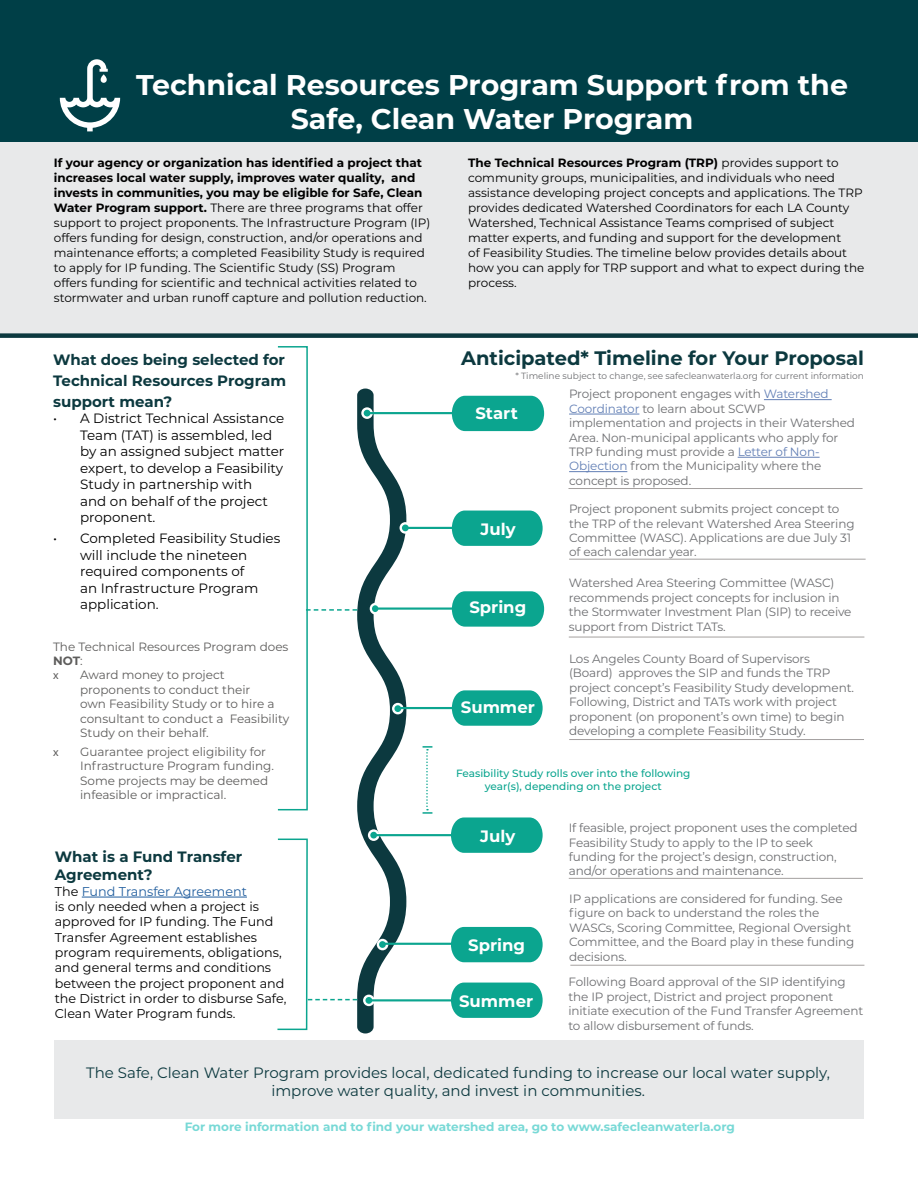
<style>
.page{position:relative;width:918px;height:1188px;background:#fff}
.page>*{position:absolute;margin:0;border:0;box-sizing:border-box;transform-origin:0 0}
.t1{font:700 28.5px/34.2px "Montserrat";color:#fff;text-align:center}
.t2{font:700 19.5px "Montserrat";color:#0c393f}
.t3{font:700 16.5px "Montserrat";color:#fff}
.t4{font:15px/18px "Montserrat";color:#0c393f;text-align:center}
.t5{font:700 15px/21px "Montserrat";color:#0c393f;text-align:justify}
.t6{font:13.5px/16.5px "Montserrat";color:#000}
.t7{font:12.75px/15.3px "Montserrat";color:#000}
.t8{font:12px/14.4px "Montserrat";letter-spacing:-.01em;color:#6d6e71}
.t9{font:12px/15px "Montserrat";color:#000}
.t10{font:12px/14.4px "Montserrat";color:#5e5d5c}
.t11{font:700 12px "Montserrat";color:#78d9d6}
.t12{font:12px "Myriad Pro";color:#5e5d5c}
.t13{font:500 10.5px/12.6px "Montserrat";color:#0ba58f;text-align:center}
.t14{font:9px "Montserrat";color:#6d6e71}
.s1{font-weight:700}
.s2{color:#215e9e}
.s3{color:#627fb5}
</style>
<div class="page">
<div style="left:54px;top:1041px;width:810px;height:78px;background:#e8e9ea"></div>
<div style="left:0;top:142px;width:918px;height:191px;background:#e8e9ea"></div>
<div style="left:0;top:0;width:918px;height:142px;background:#003f47"></div>
<hr style="left:764px;top:399px;width:68px;height:1px;background:#627fb5">
<hr style="left:569px;top:414px;width:70px;height:1px;background:#627fb5">
<hr style="left:738px;top:457px;width:82px;height:1px;background:#627fb5">
<hr style="left:569px;top:471px;width:58px;height:1px;background:#627fb5">
<hr style="left:366px;top:412px;width:88px;height:2px;background:#0ba58f">
<svg style="left:452px;top:396px;width:92px;height:35px;background:#18aa95"></svg>
<div style="left:402px;top:525px;width:7px;height:6px;background:#0ba58f;border-radius:50%"></div>
<hr style="left:404px;top:527px;width:88px;height:2px;background:#0ba58f">
<svg style="left:452px;top:511px;width:91px;height:35px;background:#1aaa96"></svg>
<svg style="left:451px;top:817px;width:92px;height:36px;background:#1fac98"></svg>
<hr style="left:376px;top:834px;width:87px;height:2px;background:#0ba58f">
<hr style="left:400px;top:707px;width:87px;height:2px;background:#0ba58f">
<svg style="left:452px;top:690px;width:91px;height:36px;background:#1eac98"></svg>
<hr style="left:368px;top:999px;width:88px;height:2px;background:#0ba58f">
<svg style="left:451px;top:983px;width:92px;height:35px;background:#1aaa96"></svg>
<hr style="left:568px;top:488px;width:295px;height:1px;background:#a4a09f">
<hr style="left:569px;top:559px;width:297px;height:1px;background:#a4a09f">
<hr style="left:569px;top:637px;width:295px;height:1px;background:#a4a09f">
<hr style="left:569px;top:739px;width:295px;height:1px;background:#a4a09f">
<hr style="left:569px;top:878px;width:294px;height:1px;background:#a4a09f">
<hr style="left:570px;top:965px;width:294px;height:1px;background:#a4a09f">
<svg style="left:60px;top:59px;width:60px;height:72px"></svg>
<hr style="left:82px;top:897px;width:165px;height:1px;background:#215e9e">
<svg style="left:306px;top:389px;width:100px;height:645px"></svg>
<div style="left:0;top:333px;width:918px;height:5px;background:#0c393f"></div>
<svg style="left:451px;top:927px;width:92px;height:35px;background:#1aaa96"></svg>
<svg style="left:377px;top:939px;width:11px;height:11px"></svg>
<div style="left:379px;top:941px;width:7px;height:7px;background:#0ba58f;border-radius:50%"></div>
<hr style="left:383px;top:943px;width:72px;height:2px;background:#0ba58f">
<svg style="left:370px;top:603px;width:11px;height:11px"></svg>
<hr style="left:375px;top:608px;width:82px;height:2px;background:#0ba58f">
<svg style="left:452px;top:591px;width:92px;height:36px;background:#1dab97"></svg>
<div style="left:372px;top:605px;width:6px;height:7px;background:#0ba58f;border-radius:50%"></div>
<svg style="left:423px;top:746px;width:9px;height:68px"></svg>
<h1 class="t1" style="left:136px;top:66px;width:713px">Technical Resources Program Support from the<br>Safe, Clean Water Program</h1>
<p class="t9" style="left:54px;top:154px;width:378px"><span class="s1">If your agency or organization has identified a project that increases local water supply, improves water quality, and invests in communities, you may be eligible for Safe, Clean Water Program support.</span> There are three programs that offer support to project proponents. The Infrastructure Program (IP) offers funding for design, construction, and/or operations and maintenance efforts; a completed Feasibility Study is required to apply for IP funding. The Scientific Study (SS) Program offers funding for scientific and technical activities related to stormwater and urban runoff capture and pollution reduction.</p>
<p class="t9" style="left:468px;top:154px;width:398px"><span class="s1">The Technical Resources Program (TRP)</span> provides support to community groups, municipalities, and individuals who need assistance developing project concepts and applications. The TRP provides dedicated Watershed Coordinators for each LA County Watershed, Technical Assistance Teams comprised of subject matter experts, and funding and support for the development<br>of Feasibility Studies. The timeline below provides details about how you can apply for TRP support and what to expect during the process.</p>
<p class="t5" style="left:53px;top:348px;width:235px">What does being selected for Technical Resources Program support mean?</p>
<p class="t6" style="left:80px;top:410px;width:206px;text-indent:-27px">• A District Technical Assistance<br>Team (TAT) is assembled, led by an assigned subject matter expert, to develop a Feasibility<br>Study in partnership with<br>and on behalf of the project proponent.</p>
<p class="t6" style="left:80px;top:530px;width:202px;text-indent:-27px">• Completed Feasibility Studies will include the nineteen required components of<br>an Infrastructure Program application.</p>
<p class="t10" style="left:53px;top:639px;width:237px">The Technical Resources Program does<br><span class="s1">NOT</span>:</p>
<p class="t12" style="left:53px;top:668px;width:7px">x</p>
<p class="t10" style="left:80px;top:667px;width:211px">Award money to project proponents to conduct their<br>own Feasibility Study or to hire a consultant to conduct a Feasibility<br>Study on their behalf.</p>
<p class="t12" style="left:53px;top:744px;width:7px">x</p>
<p class="t10" style="left:80px;top:744px;width:196px">Guarantee project eligibility for<br>Infrastructure Program funding.<br>Some projects may be deemed infeasible or impractical.</p>
<p class="t5" style="left:55px;top:847px;width:189px;line-height:18px">What is a Fund Transfer<br>Agreement?</p>
<p class="t7" style="left:55px;top:883px;width:233px">The <span class="s2">Fund Transfer Agreement<br></span>is only needed when a project is approved for IP funding. The Fund<br>Transfer Agreement establishes program requirements, obligations, and general terms and conditions between the project proponent and the District in order to disburse Safe,<br>Clean Water Program funds.</p>
<h2 class="t2" style="left:461px;top:344px;width:404px">Anticipated* Timeline for Your Proposal</h2>
<p class="t8" style="left:569px;top:387px;width:287px">Project proponent engages with <span class="s3">Watershed Coordinator</span> to learn about SCWP implementation and projects in their Watershed Area. Non-municipal applicants who apply for TRP funding must provide a <span class="s3">Letter of Non-Objection</span> from the Municipality where the concept is proposed.</p>
<p class="t14" style="left:515px;top:369px;width:350px">* Timeline subject to change, see safecleanwaterla.org for current information</p>
<h3 class="t3" style="left:475px;top:401px;width:44px">Start</h3>
<h3 class="t3" style="left:480px;top:517px;width:37px">July</h3>
<h3 class="t3" style="left:469px;top:596px;width:58px">Spring</h3>
<h3 class="t3" style="left:461px;top:695px;width:76px">Summer</h3>
<p class="t8" style="left:569px;top:501px;width:287px">Project proponent submits project concept to the TRP of the relevant Watershed Area Steering Committee (WASC). Applications are due July 31 of each calendar year.</p>
<p class="t8" style="left:569px;top:576px;width:284px">Watershed Area Steering Committee (WASC) recommends project concepts for inclusion in the Stormwater Investment Plan (SIP) to receive support from District TATs.</p>
<p class="t8" style="left:569px;top:651px;width:286px">Los Angeles County Board of Supervisors (Board) approves the SIP and funds the TRP project concept’s Feasibility Study development.<br>Following, District and TATs work with project proponent (on proponent’s own time) to begin developing a complete Feasibility Study.</p>
<p class="t13" style="left:456px;top:767px;width:236px">Feasibility Study rolls over into the following year(s), depending on the project</p>
<h3 class="t3" style="left:480px;top:824px;width:37px">July</h3>
<h3 class="t3" style="left:468px;top:933px;width:58px">Spring</h3>
<h3 class="t3" style="left:459px;top:990px;width:76px">Summer</h3>
<p class="t8" style="left:569px;top:820px;width:290px">If feasible, project proponent uses the completed Feasibility Study to apply to the IP to seek funding for the project’s design, construction, and/or operations and maintenance.</p>
<p class="t8" style="left:569px;top:891px;width:287px">IP applications are considered for funding. See figure on back to understand the roles the WASCs, Scoring Committee, Regional Oversight Committee, and the Board play in these funding decisions.</p>
<p class="t8" style="left:568px;top:974px;width:296px">Following Board approval of the SIP identifying the IP project, District and project proponent initiate execution of the Fund Transfer Agreement to allow disbursement of funds.</p>
<p class="t4" style="left:86px;top:1063px;width:745px">The Safe, Clean Water Program provides local, dedicated funding to increase our local water supply, improve water quality, and invest in communities.</p>
<p class="t11" style="left:185px;top:1118px;width:552px">For more information and to find your watershed area, go to www.safecleanwaterla.org</p>
</div>
